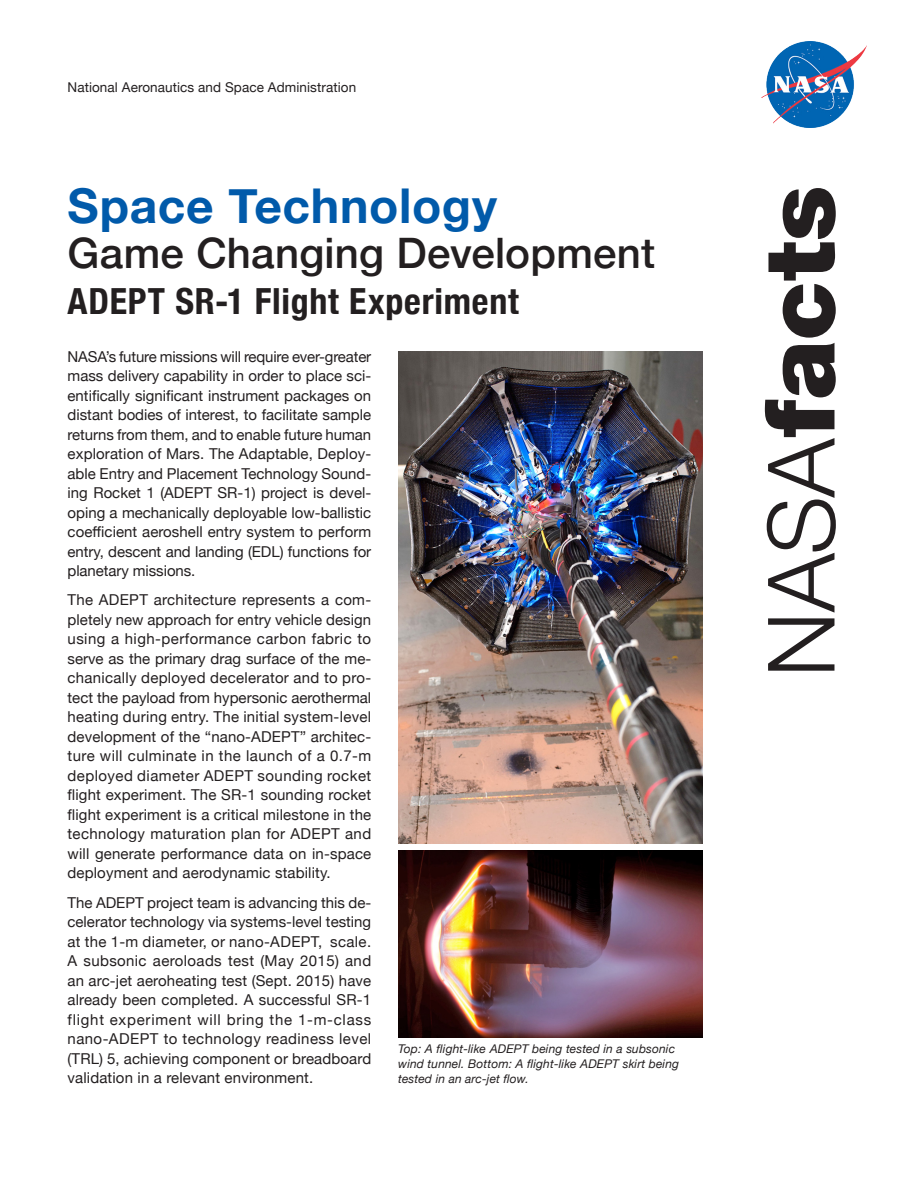
<style>
.page{position:relative;width:918px;height:1188px;background:#fff}
.page>*{position:absolute;margin:0;border:0;box-sizing:border-box;transform-origin:0 0}
.NASAfacts{font:900 97.5px "Helvetica Neue LT Std";color:#231f20}
.Space_Technology{font:700 48px "Helvetica Neue";letter-spacing:.015em;color:#015aaa}
.Game_Changing_Develo{font:500 42px "Helvetica Neue";letter-spacing:.005em;color:#231f20}
.t1{font:700 condensed 36px "Helvetica Neue";letter-spacing:.02em;color:#231f20}
.body_text{font:15px/19.5px "Helvetica Neue";letter-spacing:.01em;color:#231f20;text-align:justify}
.NASA_identifier{font:13.5px "Helvetica Neue";letter-spacing:.005em;color:#231f20}
.t2{font:italic 12px/15px "Helvetica Neue";letter-spacing:.01em;color:#231f20}
.s1{font-weight:300;font-size:93px}
</style>
<div class="page">
<img style="left:761px;top:41px;width:105px;height:86px">
<img style="left:398px;top:351px;width:304px;height:492px">
<img style="left:398px;top:850px;width:304px;height:188px">
<p class="NASA_identifier" style="left:68px;top:78px;width:290px">National Aeronautics and Space Administration</p>
<h1 class="Space_Technology" style="left:68px;top:169px;width:431px">Space Technology</h1>
<h1 class="Game_Changing_Develo" style="left:68px;top:220px;width:589px">Game Changing Development</h1>
<h2 class="t1" style="left:68px;top:271px;width:453px">ADEPT SR-1 Flight Experiment</h2>
<p class="body_text" style="left:68px;top:347px;width:305px">NASA’s future missions will require ever-greater mass delivery capability in order to place sci&shy;entifically significant instrument packages on distant bodies of interest, to facilitate sample returns from them, and to enable future human exploration of Mars. The Adaptable, Deploy&shy;able Entry and Placement Technology Sound&shy;ing Rocket 1 (ADEPT SR-1) project is devel&shy;oping a mechanically deployable low-ballistic coefficient aeroshell entry system to perform entry, descent and landing (EDL) functions for planetary missions.</p>
<p class="body_text" style="left:68px;top:591px;width:305px">The ADEPT architecture represents a com&shy;pletely new approach for entry vehicle design using a high-performance carbon fabric to serve as the primary drag surface of the me&shy;chanically deployed decelerator and to pro&shy;tect the payload from hypersonic aerothermal heating during entry. The initial system-level development of the “nano-ADEPT” architec&shy;ture will culminate in the launch of a 0.7-m deployed diameter ADEPT sounding rocket flight experiment. The SR-1 sounding rocket flight experiment is a critical milestone in the technology maturation plan for ADEPT and will generate performance data on in-space deployment and aerodynamic stability.</p>
<p class="body_text" style="left:68px;top:893px;width:305px">The ADEPT project team is advancing this de&shy;celerator technology via systems-level testing at the 1-m diameter, or nano-ADEPT, scale.<br>A subsonic aeroloads test (May 2015) and an arc-jet aeroheating test (Sept. 2015) have already been completed. A successful SR-1 flight experiment will bring the 1-m-class nano-ADEPT to technology readiness level (TRL) 5, achieving component or breadboard validation in a relevant environment.</p>
<p class="t2" style="left:398px;top:1042px;width:282px">Top: A flight-like ADEPT being tested in a subsonic wind tunnel. Bottom: A flight-like ADEPT skirt being tested in an arc-jet flow.</p>
<h1 class="NASAfacts" style="left:742px;top:677px;width:493px;rotate:-90deg"><span class="s1">NASA</span>facts</h1>
</div>
